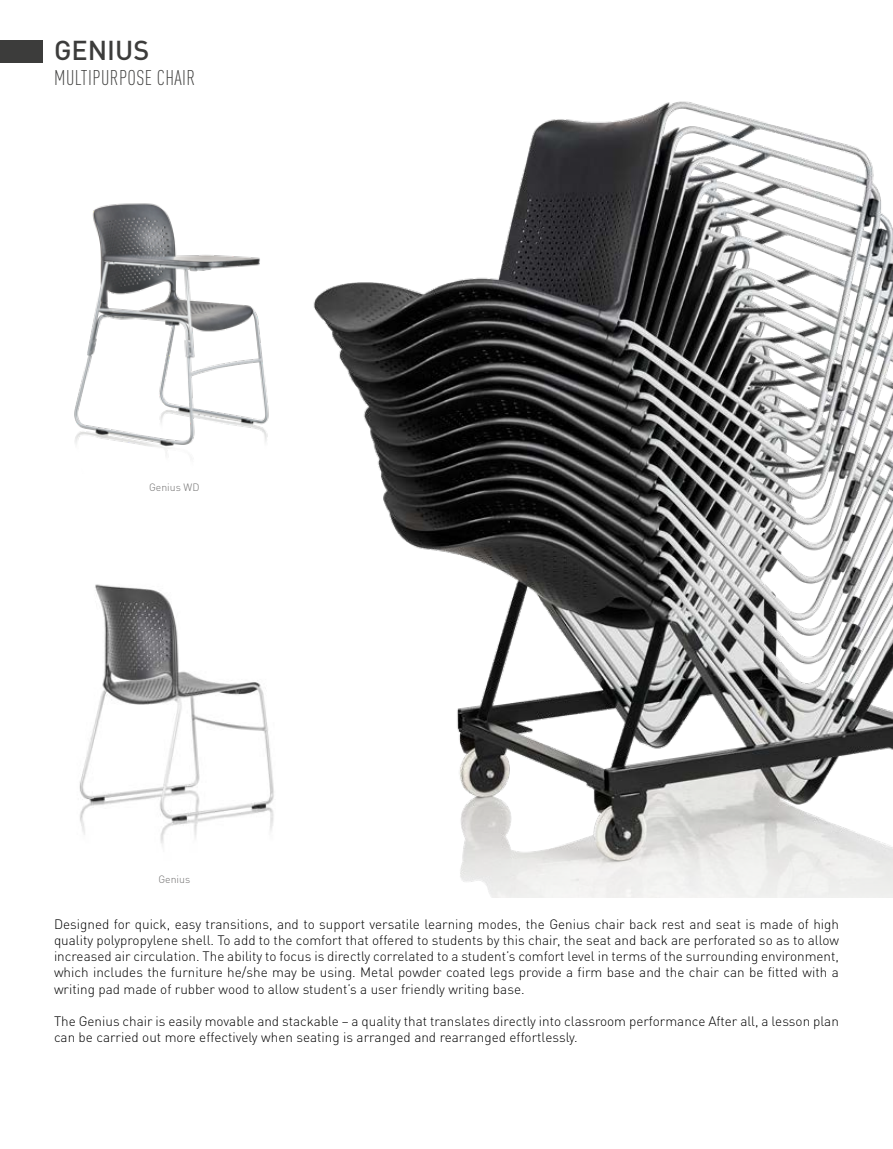
<style>
.page{position:relative;width:893px;height:1149px;background:#fff}
.page>*{position:absolute;margin:0;border:0;box-sizing:border-box;transform-origin:0 0}
.t1{font:500 27px "DIN Pro";color:#3c3c3b}
.t2{font:300 condensed 21px "DIN Pro";letter-spacing:.02em;color:#3c3c3b}
.t3{font:300 13.5px/16.2px "DIN Pro";color:#000;text-align:justify}
.t4{font:300 10.5px "DIN Pro";color:#706f6f}
</style>
<div class="page">
<img style="left:74px;top:203px;width:195px;height:251px">
<div style="left:0;top:40px;width:43px;height:22px;background:#3c3c3b"></div>
<img style="left:313px;top:101px;width:580px;height:796px">
<img style="left:79px;top:584px;width:195px;height:262px">
<h1 class="t1" style="left:54px;top:29px;width:97px">GENIUS</h1>
<h2 class="t2" style="left:54px;top:63px;width:142px">MULTIPURPOSE CHAIR</h2>
<p class="t4" style="left:149px;top:479px;width:52px">Genius WD</p>
<p class="t4" style="left:158px;top:871px;width:33px">Genius</p>
<p class="t3" style="left:54px;top:914px;width:787px">Designed for quick, easy transitions, and to support versatile learning modes, the Genius chair back rest and seat is made of high quality polypropylene shell. To add to the comfort that offered to students by this chair, the seat and back are perforated so as to allow increased air circulation. The ability to focus is directly correlated to a student’s comfort level in terms of the surrounding environment, which includes the furniture he/she may be using. Metal powder coated legs provide a firm base and the chair can be fitted with a writing pad made of rubber wood to allow student’s a user friendly writing base.</p>
<p class="t3" style="left:54px;top:1011px;width:786px">The Genius chair is easily movable and stackable – a quality that translates directly into classroom performance After all, a lesson plan can be carried out more effectively when seating is arranged and rearranged effortlessly.</p>
</div>
